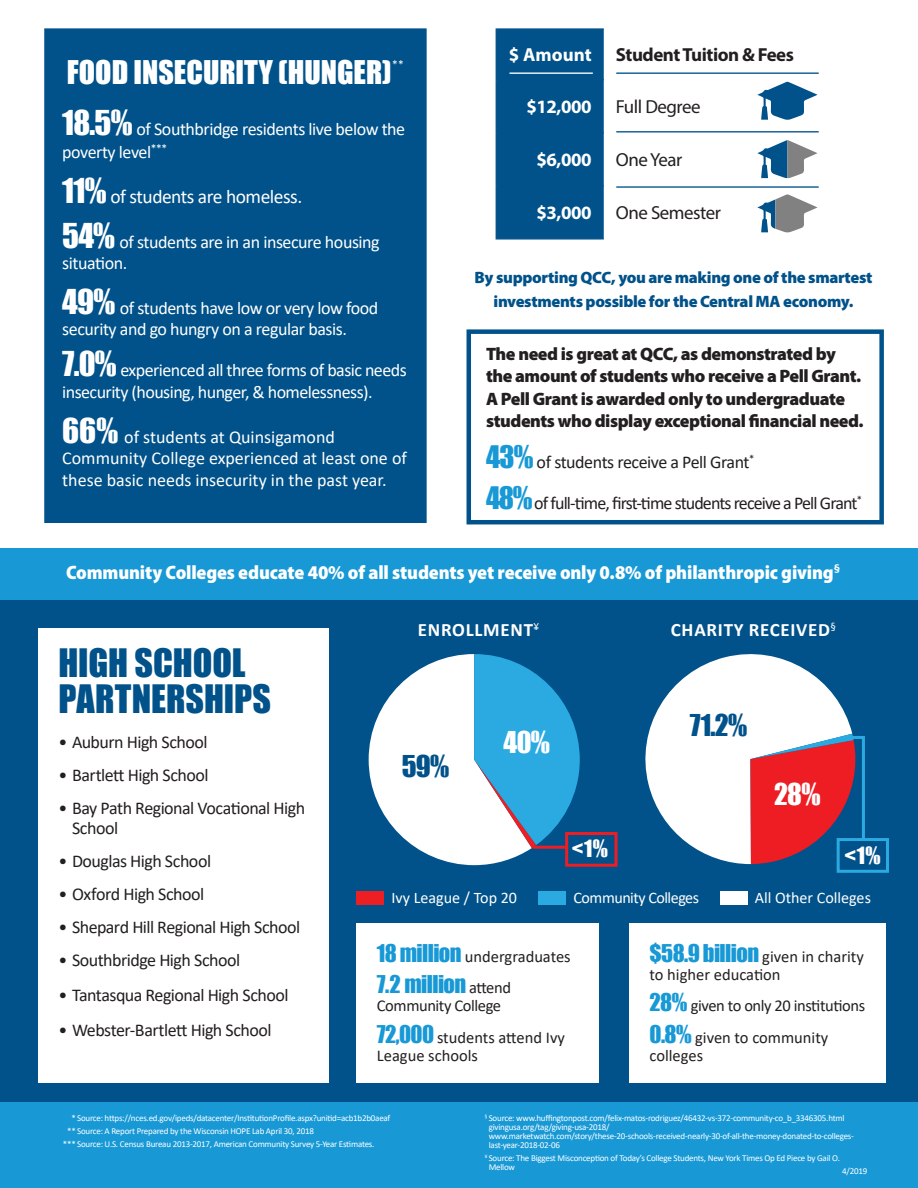
<style>
.page{position:relative;width:918px;height:1188px;background:#fff}
.page>*{position:absolute;margin:0;border:0;box-sizing:border-box;transform-origin:0 0}
.t1{font:36px/36px "Impact";letter-spacing:-.005em;color:#01528a}
.t2{font:30px "Impact";color:#fff}
.t3{font:27.6px "Impact";color:#01528a}
.t4{font:27.6px "Impact";color:#fff}
.t5{font:22.5px "Impact";letter-spacing:-.025em;color:#1899d6}
.t6{font:21.9px "Impact";color:#fff}
.t7{font:900 semi-condensed 19.5px "Myriad Pro";letter-spacing:-.01em;color:#fff}
.t8{font:19.5px "Calibri";letter-spacing:-.025em;color:#fff}
.t9{font:18.9px "Myriad Pro";letter-spacing:-.025em;color:#231f20}
.t10{font:700 18.9px "Calibri";letter-spacing:.04em;color:#fff}
.t11{font:700 18.9px "Myriad Pro";letter-spacing:-.025em;color:#fff}
.t12{font:700 18.9px "Myriad Pro";letter-spacing:-.025em;color:#231f20}
.t13{font:18px/21.6px "Calibri";letter-spacing:-.025em;color:#fff}
.t14{font:18px/19.5px "Calibri";letter-spacing:-.03em;color:#231f20}
.t15{font:900 18px/22.5px "Myriad Pro";letter-spacing:-.025em;color:#231f20}
.t16{font:18px/21.6px "Calibri";color:#fff}
.t17{font:18px "Calibri";letter-spacing:-.05em;color:#231f20}
.t18{font:16.5px/18px "Calibri";color:#231f20}
.t19{font:16.5px/31.5px "Calibri";letter-spacing:-.025em;color:#231f20}
.t20{font:900 16.5px/24px "Myriad Pro";letter-spacing:-.02em;color:#01528a;text-align:center}
.t21{font:16.05px "Calibri";color:#fff}
.t22{font:16.05px "Calibri";letter-spacing:-.03em;color:#fff}
.t23{font:11.4px "Calibri";color:#fff}
.t24{font:9px/9px "Calibri";letter-spacing:-.025em;color:#fff}
.s1{font-family:"Impact";font-size:31.5px}
.s2{font-family:"Impact";font-size:28.5px;color:#1899d6}
.s3{font-family:"Impact";font-size:22.5px;color:#1899d6}
.s4{font-family:"Calibri";font-size:16.5px;color:#231f20}
</style>
<div class="page">
<div style="left:0;top:550px;width:918px;height:638px;background:#01528a"></div>
<div style="left:0;top:549px;width:918px;height:51px;background:#1899d6"></div>
<div style="left:38px;top:629px;width:290px;height:454px;background:#fff"></div>
<div style="left:357px;top:924px;width:242px;height:159px;background:#fff"></div>
<div style="left:629px;top:924px;width:257px;height:159px;background:#fff"></div>
<div style="left:357px;top:891px;width:27px;height:14px;background:#ee1f23"></div>
<div style="left:538px;top:891px;width:28px;height:14px;background:#2aaae1"></div>
<div style="left:720px;top:891px;width:28px;height:14px;background:#fff"></div>
<svg style="left:369px;top:654px;width:211px;height:211px"></svg>
<hr style="left:532px;top:846px;width:33px;height:3px;background:#ee1d23">
<div style="left:565px;top:832px;width:53px;height:35px;border:3px solid #ee1d23"></div>
<div style="left:837px;top:838px;width:52px;height:35px;background:#01528a;border:3px solid #2aaae1"></div>
<svg style="left:645px;top:654px;width:207px;height:210px;fill:#fff"></svg>
<svg style="left:750px;top:734px;width:116px;height:130px"></svg>
<div style="left:46px;top:31px;width:378px;height:490px;background:#01528a"></div>
<div style="left:44px;top:28px;width:383px;height:495px;border:4px solid #01528a"></div>
<div style="left:467px;top:329px;width:417px;height:195px;border:4px solid #01528a"></div>
<div style="left:497px;top:30px;width:107px;height:208px;background:#01528a"></div>
<hr style="left:496px;top:28px;width:108px;height:2px;background:#01528a">
<hr style="left:496px;top:30px;width:1px;height:49px;background:#01528a">
<hr style="left:496px;top:79px;width:108px;height:1px;background:#01528a">
<hr style="left:496px;top:80px;width:1px;height:52px;background:#01528a">
<hr style="left:496px;top:132px;width:108px;height:1px;background:#01528a">
<hr style="left:496px;top:133px;width:1px;height:52px;background:#01528a">
<hr style="left:496px;top:185px;width:108px;height:1px;background:#01528a">
<hr style="left:496px;top:186px;width:1px;height:52px;background:#01528a">
<hr style="left:496px;top:238px;width:108px;height:2px;background:#01528a">
<hr style="left:616px;top:131px;width:203px;height:1px;background:#01528a">
<hr style="left:616px;top:73px;width:203px;height:1px;background:#01528a">
<hr style="left:509px;top:73px;width:84px;height:1px;background:#fff">
<hr style="left:616px;top:186px;width:203px;height:2px;background:#01528a">
<svg style="left:757px;top:82px;width:61px;height:38px"></svg>
<svg style="left:757px;top:140px;width:61px;height:38px"></svg>
<svg style="left:757px;top:194px;width:61px;height:38px"></svg>
<div style="left:0;top:1102px;width:918px;height:86px;background:#1899d6"></div>
<h2 class="t2" style="left:67px;top:49px;width:326px">FOOD INSECURITY (HUNGER)</h2>
<p class="t23" style="left:392px;top:56px;width:13px">**</p>
<h3 class="t13" style="left:62px;top:117px;width:345px;line-height:23.4px"><span class="s1">18.5%</span> of Southbridge residents live below the poverty level<sup>***</sup></h3>
<h3 class="t8" style="left:62px;top:183px;width:242px"><span class="s1">11%</span> of students are homeless.</h3>
<h3 class="t13" style="left:62px;top:230px;width:319px"><span class="s1">54%</span> of students are in an insecure housing situation.</h3>
<h3 class="t13" style="left:62px;top:297px;width:318px"><span class="s1">49%</span> of students have low or very low food security and go hungry on a regular basis.</h3>
<h3 class="t13" style="left:62px;top:359px;width:346px"><span class="s1">7.0%</span> experienced all three forms of basic needs insecurity (housing, hunger, &amp; homelessness).</h3>
<h3 class="t16" style="left:62px;top:425px;width:346px"><span class="s1">66%</span> of students at Quinsigamond<br>Community College experienced at least one of these basic needs insecurity in the past year.</h3>
<h3 class="t11" style="left:509px;top:43px;width:84px">$ Amount</h3>
<h3 class="t12" style="left:616px;top:43px;width:180px">Student Tuition &amp; Fees</h3>
<h3 class="t11" style="left:527px;top:95px;width:67px">$12,000</h3>
<h3 class="t9" style="left:616px;top:95px;width:86px">Full Degree</h3>
<h3 class="t11" style="left:537px;top:148px;width:56px">$6,000</h3>
<h3 class="t9" style="left:616px;top:148px;width:68px">One Year</h3>
<h3 class="t11" style="left:537px;top:201px;width:56px">$3,000</h3>
<h3 class="t9" style="left:616px;top:201px;width:107px">One Semester</h3>
<h3 class="t20" style="left:475px;top:264px;width:399px">By supporting QCC, you are making one of the smartest investments possible for the Central MA economy.</h3>
<h3 class="t15" style="left:486px;top:342px;width:379px">The need is great at QCC, as demonstrated by the amount of students who receive a Pell Grant.<br>A Pell Grant is awarded only to undergraduate students who display exceptional financial need.</h3>
<h3 class="t14" style="left:486px;top:452px;width:270px"><span class="s2">43%</span> of students receive a Pell Grant<sup>*</sup></h3>
<h3 class="t17" style="left:486px;top:491px;width:377px"><span class="s2">48%</span> of full-time, first-time students receive a Pell Grant<sup>*</sup></h3>
<h3 class="t7" style="left:66px;top:559px;width:775px">Community Colleges educate 40% of all students yet receive only 0.8% of philanthropic giving<sup>§</sup></h3>
<h1 class="t1" style="left:58px;top:644px;width:214px">HIGH SCHOOL<br>PARTNERSHIPS</h1>
<h3 class="t14" style="left:58px;top:732px;width:151px">• Auburn High School</h3>
<h3 class="t14" style="left:58px;top:765px;width:152px">• Bartlett High School</h3>
<h3 class="t14" style="left:72px;top:798px;width:235px;text-indent:-14px">• Bay Path Regional Vocational High<br>School</h3>
<h3 class="t14" style="left:58px;top:851px;width:154px">• Douglas High School</h3>
<h3 class="t14" style="left:58px;top:884px;width:147px">• Oxford High School</h3>
<h3 class="t14" style="left:58px;top:917px;width:243px">• Shepard Hill Regional High School</h3>
<h3 class="t14" style="left:58px;top:950px;width:183px">• Southbridge High School</h3>
<h3 class="t14" style="left:58px;top:985px;width:232px">• Tantasqua Regional High School</h3>
<h3 class="t14" style="left:58px;top:1020px;width:215px">• Webster-Bartlett High School</h3>
<h3 class="t10" style="left:418px;top:617px;width:123px">ENROLLMENT<sup>¥</sup></h3>
<h3 class="t3" style="left:402px;top:744px;width:49px">59%</h3>
<h3 class="t4" style="left:504px;top:721px;width:48px">40%</h3>
<h3 class="t6" style="left:572px;top:831px;width:37px">&lt;1%</h3>
<h3 class="t10" style="left:671px;top:617px;width:167px">CHARITY RECEIVED<sup>§</sup></h3>
<h3 class="t3" style="left:690px;top:703px;width:59px">71.2%</h3>
<h3 class="t4" style="left:774px;top:773px;width:48px">28%</h3>
<h3 class="t6" style="left:845px;top:839px;width:37px">&lt;1%</h3>
<h3 class="t21" style="left:392px;top:886px;width:127px">Ivy League / Top 20</h3>
<h3 class="t22" style="left:574px;top:886px;width:127px">Community Colleges</h3>
<h3 class="t21" style="left:755px;top:886px;width:118px">All Other Colleges</h3>
<h3 class="t18" style="left:377px;top:947px;width:195px"><span class="s3">18 million</span> undergraduates</h3>
<h3 class="t5" style="left:377px;top:967px;width:136px">7.2 million <span class="s4">attend</span></h3>
<h3 class="t19" style="left:377px;top:990px;width:190px">Community College<br><span class="s3">72,000</span> students attend Ivy</h3>
<h3 class="t18" style="left:377px;top:1046px;width:103px">League schools</h3>
<h3 class="t18" style="left:650px;top:947px;width:216px"><span class="s3">$58.9 billion</span> given in charity to higher education</h3>
<h3 class="t19" style="left:650px;top:990px;width:217px"><span class="s3">28%</span> given to only 20 institutions<br><span class="s3">0.8%</span> given to community</h3>
<h3 class="t18" style="left:650px;top:1046px;width:55px">colleges</h3>
<p class="t24" style="left:71px;top:1113px;width:321px">* Source: https://nces.ed.gov/ipeds/datacenter/InstitutionProfile.aspx?unitid=acb1b2b0aeaf</p>
<p class="t24" style="left:67px;top:1126px;width:248px">** Source: A Report Prepared by the Wisconsin HOPE Lab April 30, 2018</p>
<p class="t24" style="left:63px;top:1139px;width:313px">*** Source: U.S. Census Bureau 2013-2017, American Community Survey 5-Year Estimates.</p>
<p class="t24" style="left:489px;top:1113px;width:367px;text-indent:-4px"><sup>§</sup> Source: www.huffingtonpost.com/felix-matos-rodriguez/46432-vs-372-community-co_b_3346305.html givingusa.org/tag/giving-usa-2018/ www.marketwatch.com/story/these-20-schools-received-nearly-30-of-all-the-money-donated-to-colleges&shy;last-year-2018-02-06</p>
<p class="t24" style="left:489px;top:1153px;width:353px;text-indent:-4px"><sup>¥</sup> Source: The Biggest Misconception of Today’s College Students, New York Times Op Ed Piece by Gail O.<br>Mellow</p>
<p class="t24" style="left:842px;top:1167px;width:27px">4/2019</p>
</div>
